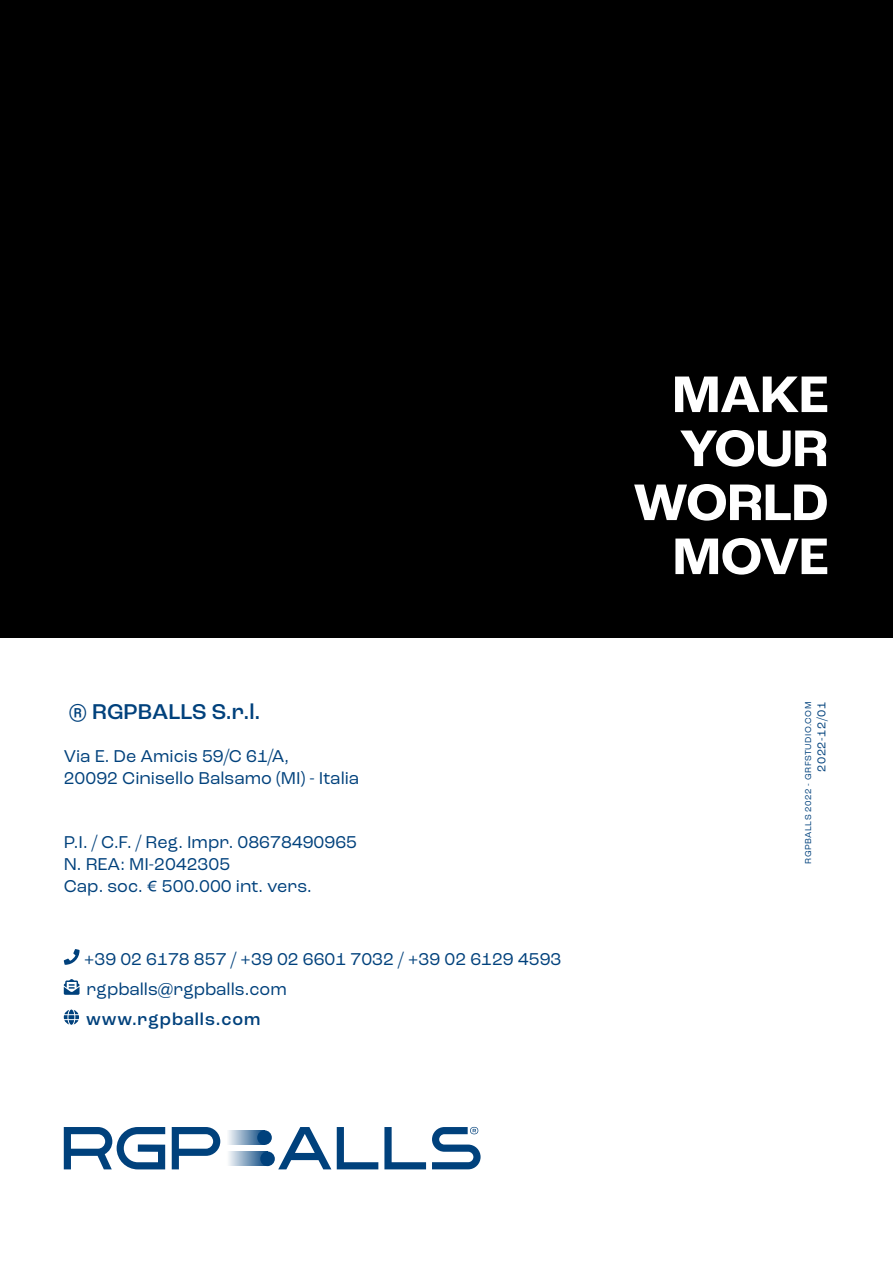
<style>
.page{position:relative;width:893px;height:1263px;background:#fff}
.page>*{position:absolute;margin:0;border:0;box-sizing:border-box;transform-origin:0 0}
.t1{font:700 54px/54px "Roc Grotesk";color:#fff;text-align:right}
.t2{font:500 22.5px "Roc Grotesk";color:#00417c}
.t3{font:18px/21.6px "Roc Grotesk";color:#00417c}
.t4{font:500 18px "Roc Grotesk";letter-spacing:.05em;color:#00417c}
.t5{font:12px "Roc Grotesk";letter-spacing:.05em;color:#00417c}
.t6{font:9px "Roc Grotesk";letter-spacing:.05em;color:#00417c}
</style>
<div class="page">
<div style="left:0;top:0;width:893px;height:638px;background:#000"></div>
<svg style="left:64px;top:949px;width:16px;height:16px"></svg>
<svg style="left:64px;top:979px;width:16px;height:16px"></svg>
<svg style="left:64px;top:1009px;width:15px;height:16px"></svg>
<svg style="left:228px;top:1130px;width:34px;height:15px"></svg>
<svg style="left:229px;top:1151px;width:36px;height:15px"></svg>
<svg style="left:172px;top:1127px;width:48px;height:42px"></svg>
<svg style="left:278px;top:1127px;width:53px;height:42px"></svg>
<svg style="left:337px;top:1127px;width:41px;height:42px"></svg>
<svg style="left:384px;top:1127px;width:42px;height:42px"></svg>
<div style="left:260px;top:1151px;width:15px;height:15px;background:#00417c;border-radius:50%"></div>
<div style="left:257px;top:1130px;width:15px;height:15px;background:#00417c;border-radius:50%"></div>
<svg style="left:432px;top:1127px;width:49px;height:42px"></svg>
<svg style="left:64px;top:1127px;width:101px;height:42px"></svg>
<p class="t2" style="left:69px;top:697px;width:193px">® RGPBALLS S.r.l.</p>
<p class="t3" style="left:64px;top:745px;width:297px">Via E. De Amicis 59/C 61/A,<br>20092 Cinisello Balsamo (MI) - Italia</p>
<p class="t3" style="left:64px;top:832px;width:295px">P.I. / C.F. / Reg. Impr. 08678490965<br>N. REA: MI-2042305<br>Cap. soc. € 500.000 int. vers.</p>
<p class="t3" style="left:84px;top:944px;width:479px;line-height:30px">+39 02 6178 857 / +39 02 6601 7032 / +39 02 6129 4593 rgpballs@rgpballs.com</p>
<p class="t4" style="left:86px;top:1008px;width:176px">www.rgpballs.com</p>
<h1 class="t1" style="left:633px;top:368px;width:197px">MAKE<br>YOUR<br>WORLD<br>MOVE</h1>
<p class="t6" style="left:803px;top:863px;width:163px;rotate:-90deg">RGPBALLS 2022 - GRFSTUDIO.COM</p>
<p class="t5" style="left:814px;top:772px;width:72px;rotate:-90deg">2022-12/01</p>
</div>
